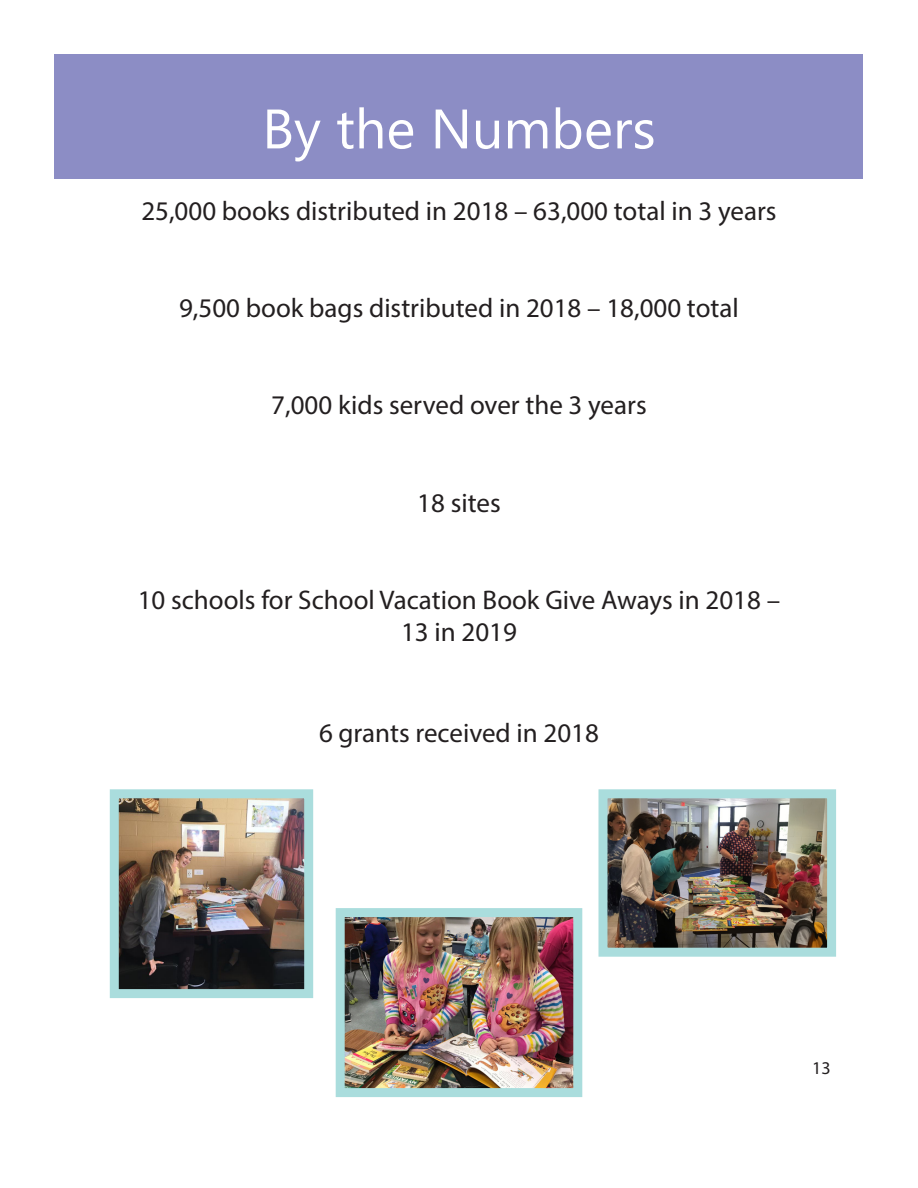
<style>
.page{position:relative;width:918px;height:1188px;background:#fff}
.page>*{position:absolute;margin:0;border:0;box-sizing:border-box;transform-origin:0 0}
.t1{font:55.5px "Microsoft Phags Pa";color:#fff}
.t2{font:27px/32.4px "Myriad Pro";color:#231f20;text-align:center}
.t3{font:18px "Myriad Pro";color:#231f20}
</style>
<div class="page">
<div style="left:55px;top:55px;width:808px;height:124px;background:#8c8dc5"></div>
<img style="left:120px;top:799px;width:183px;height:189px">
<div style="left:110px;top:789px;width:203px;height:209px;border:9px solid #add"></div>
<img style="left:346px;top:918px;width:226px;height:169px">
<div style="left:336px;top:908px;width:246px;height:189px;border:9px solid #add"></div>
<img style="left:608px;top:799px;width:218px;height:148px">
<div style="left:598px;top:789px;width:238px;height:168px;border:9px solid #add"></div>
<h1 class="t1" style="left:262px;top:90px;width:395px">By the Numbers</h1>
<p class="t2" style="left:141px;top:194px;width:637px">25,000 books distributed in 2018 – 63,000 total in 3 years</p>
<p class="t2" style="left:179px;top:292px;width:561px">9,500 book bags distributed in 2018 – 18,000 total</p>
<p class="t2" style="left:271px;top:389px;width:377px">7,000 kids served over the 3 years</p>
<p class="t2" style="left:417px;top:486px;width:85px">18 sites</p>
<p class="t2" style="left:138px;top:583px;width:644px">10 schools for School Vacation Book Give Aways in 2018 –<br>13 in 2019</p>
<p class="t2" style="left:319px;top:716px;width:281px">6 grants received in 2018</p>
<p class="t3" style="left:812px;top:1057px;width:20px">13</p>
</div>
